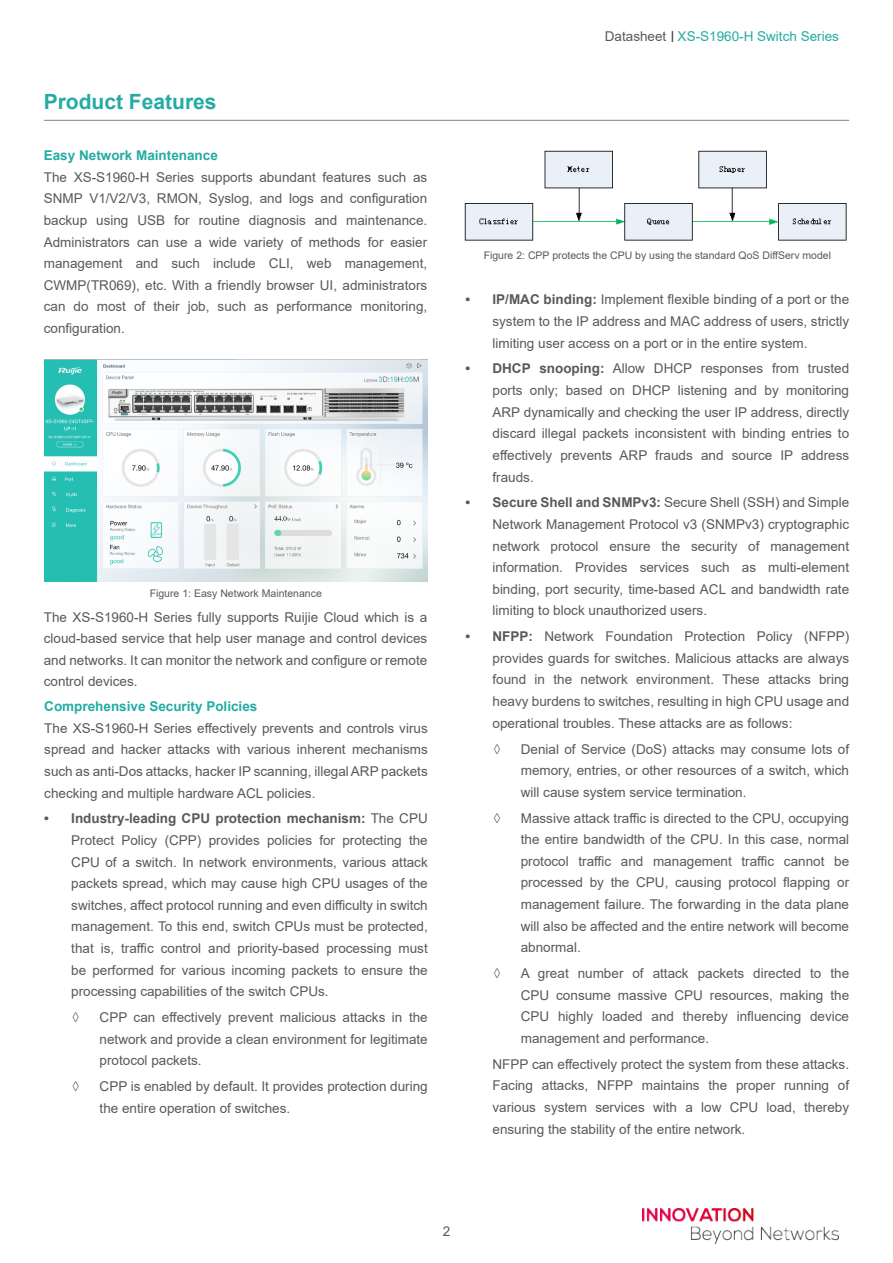
<style>
.page{position:relative;width:893px;height:1263px;background:#fff}
.page>*{position:absolute;margin:0;border:0;box-sizing:border-box;transform-origin:0 0}
.t1{font:700 21px "Arial";color:#24aca4}
.t2{font:13.5px/21.6px "Arial";color:#58595b;text-align:justify}
.t3{font:700 13.5px "Arial";color:#24aca4}
.t4{font:13.5px "Arial";color:#24aca4}
.t5{font:10.5px "Arial";color:#58595b}
.s1{font-weight:700}
.s2{color:#58595b}
</style>
<div class="page">
<img style="left:642px;top:1209px;width:197px;height:35px">
<hr style="left:44px;top:120px;width:805px;height:1px;background:#808285">
<img style="left:44px;top:360px;width:383px;height:222px">
<img style="left:464px;top:150px;width:383px;height:91px">
<h1 class="t1" style="left:44px;top:87px;width:174px">Product Features</h1>
<p class="t3" style="left:44px;top:146px;width:176px">Easy Network Maintenance</p>
<p class="t2" style="left:44px;top:166px;width:385px">The XS-S1960-H Series supports abundant features such as SNMP V1/V2/V3, RMON, Syslog, and logs and configuration backup using USB for routine diagnosis and maintenance.<br>Administrators can use a wide variety of methods for easier management and such include CLI, web management, CWMP(TR069), etc. With a friendly browser UI, administrators can do most of their job, such as performance monitoring, configuration.</p>
<p class="t5" style="left:150px;top:586px;width:174px">Figure 1: Easy Network Maintenance</p>
<p class="t2" style="left:44px;top:606px;width:385px">The XS-S1960-H Series fully supports Ruijie Cloud which is a cloud-based service that help user manage and control devices and networks. It can monitor the network and configure or remote control devices.</p>
<p class="t3" style="left:44px;top:697px;width:215px">Comprehensive Security Policies</p>
<p class="t2" style="left:44px;top:717px;width:385px">The XS-S1960-H Series effectively prevents and controls virus spread and hacker attacks with various inherent mechanisms such as anti-Dos attacks, hacker IP scanning, illegal ARP packets checking and multiple hardware ACL policies.</p>
<p class="t2" style="left:71px;top:808px;width:358px;text-indent:-27px"><span class="s1">• Industry-leading CPU protection mechanism:</span> The CPU Protect Policy (CPP) provides policies for protecting the CPU of a switch. In network environments, various attack packets spread, which may cause high CPU usages of the switches, affect protocol running and even difficulty in switch management. To this end, switch CPUs must be protected, that is, traffic control and priority-based processing must be performed for various incoming packets to ensure the processing capabilities of the switch CPUs.</p>
<p class="t2" style="left:73px;top:1006px;width:8px">◊</p>
<p class="t2" style="left:100px;top:1006px;width:330px">CPP can effectively prevent malicious attacks in the network and provide a clean environment for legitimate protocol packets.</p>
<p class="t2" style="left:73px;top:1075px;width:8px">◊</p>
<p class="t2" style="left:100px;top:1075px;width:330px">CPP is enabled by default. It provides protection during the entire operation of switches.</p>
<p class="t4" style="left:605px;top:27px;width:236px"><span class="s2">Datasheet</span> XS-S1960-H Switch Series</p>
<p class="t5" style="left:484px;top:248px;width:349px">Figure 2: CPP protects the CPU by using the standard QoS DiffServ model</p>
<p class="t2" style="left:492px;top:289px;width:358px;text-indent:-27px"><span class="s1">• IP/MAC binding:</span> Implement flexible binding of a port or the system to the IP address and MAC address of users, strictly limiting user access on a port or in the entire system.</p>
<p class="t2" style="left:492px;top:358px;width:358px;text-indent:-27px"><span class="s1">• DHCP snooping:</span> Allow DHCP responses from trusted ports only; based on DHCP listening and by monitoring ARP dynamically and checking the user IP address, directly discard illegal packets inconsistent with binding entries to effectively prevents ARP frauds and source IP address frauds.</p>
<p class="t2" style="left:492px;top:492px;width:358px;text-indent:-27px"><span class="s1">• Secure Shell and SNMPv3:</span> Secure Shell (SSH) and Simple Network Management Protocol v3 (SNMPv3) cryptographic network protocol ensure the security of management information. Provides services such as multi-element binding, port security, time-based ACL and bandwidth rate limiting to block unauthorized users.</p>
<p class="t2" style="left:492px;top:626px;width:358px;text-indent:-27px"><span class="s1">• NFPP:</span> Network Foundation Protection Policy (NFPP) provides guards for switches. Malicious attacks are always found in the network environment. These attacks bring heavy burdens to switches, resulting in high CPU usage and operational troubles. These attacks are as follows:</p>
<p class="t2" style="left:494px;top:738px;width:8px">◊</p>
<p class="t2" style="left:521px;top:738px;width:330px">Denial of Service (DoS) attacks may consume lots of memory, entries, or other resources of a switch, which will cause system service termination.</p>
<p class="t2" style="left:494px;top:807px;width:8px">◊</p>
<p class="t2" style="left:521px;top:807px;width:330px">Massive attack traffic is directed to the CPU, occupying the entire bandwidth of the CPU. In this case, normal protocol traffic and management traffic cannot be processed by the CPU, causing protocol flapping or management failure. The forwarding in the data plane will also be affected and the entire network will become abnormal.</p>
<p class="t2" style="left:494px;top:962px;width:8px">◊</p>
<p class="t2" style="left:521px;top:962px;width:330px">A great number of attack packets directed to the CPU consume massive CPU resources, making the CPU highly loaded and thereby influencing device management and performance.</p>
<p class="t2" style="left:492px;top:1053px;width:358px">NFPP can effectively protect the system from these attacks.<br>Facing attacks, NFPP maintains the proper running of various system services with a low CPU load, thereby ensuring the stability of the entire network.</p>
<p class="t2" style="left:443px;top:1220px;width:9px">2</p>
</div>
